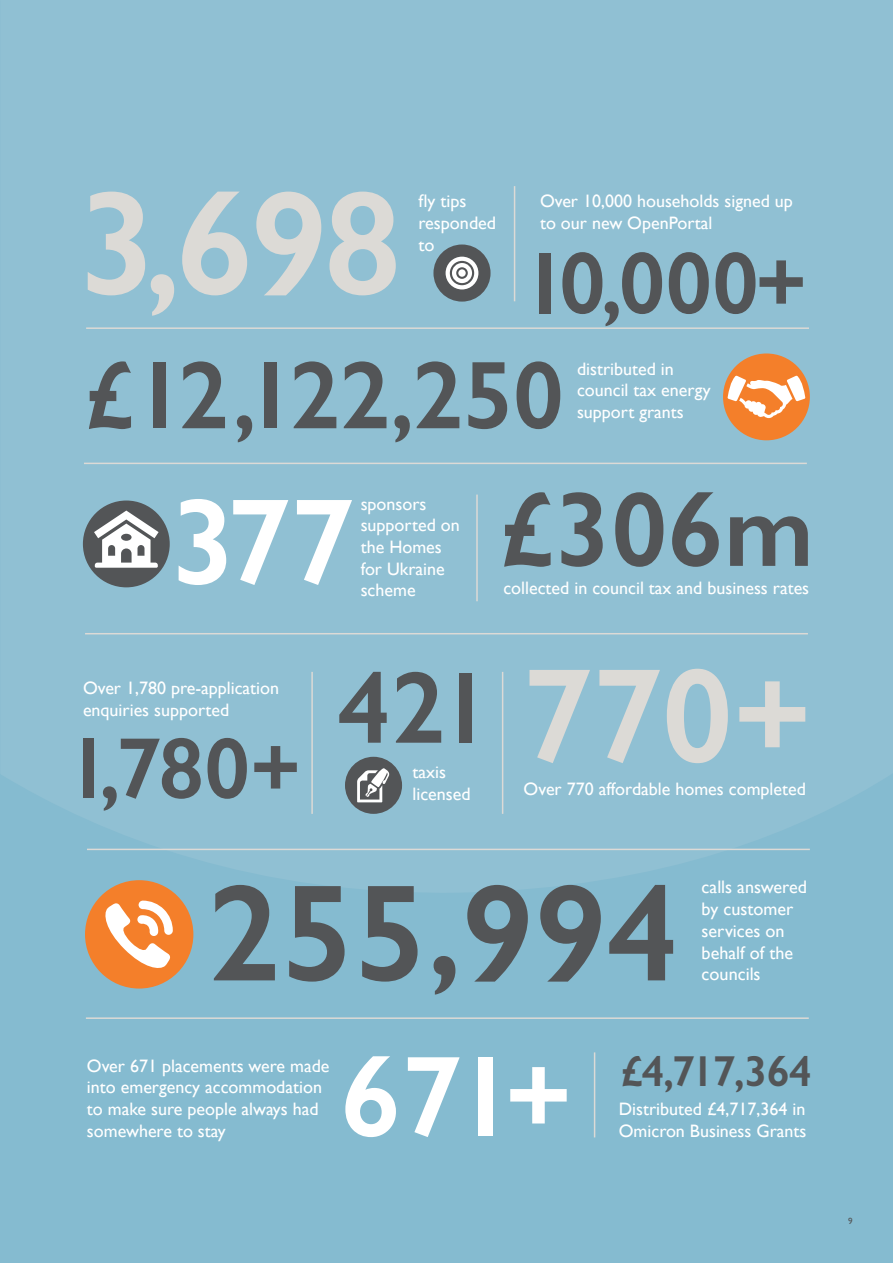
<style>
.page{position:relative;width:893px;height:1263px;background:#90c0d3}
.page>*{position:absolute;margin:0;border:0;box-sizing:border-box;transform-origin:0 0}
.t1{font:600 148.35px "Gill Sans";color:#dcdad6}
.t2{font:600 138.15px "Gill Sans";color:#535557}
.t3{font:600 135px "Gill Sans";color:#dcdad6}
.t4{font:600 123px "Gill Sans";color:#fff}
.t5{font:600 115.5px "Gill Sans";color:#fff}
.t6{font:600 106.5px "Gill Sans";color:#535557}
.t7{font:600 102.6px "Gill Sans";color:#535557}
.t8{font:600 96.75px "Gill Sans";letter-spacing:-.01em;color:#535557}
.t9{font:600 88.5px "Gill Sans";color:#535557}
.t10{font:600 87px "Gill Sans";color:#535557}
.t11{font:600 43.5px "Gill Sans";letter-spacing:-.03em;color:#535557}
.t12{font:18.15px/21.8px "Gill Sans";color:#fff}
.t13{font:18px/21.6px "Gill Sans";color:#fff}
.t14{font:9px "Gill Sans";color:#535557}
</style>
<div class="page">
<svg style="left:0;top:773px;width:893px;height:490px;fill:#85bbd0"></svg>
<hr style="left:86px;top:327px;width:723px;height:2px;background:#dcdad6">
<hr style="left:84px;top:463px;width:723px;height:1px;background:#dcdad6">
<hr style="left:85px;top:633px;width:723px;height:1px;background:#dcdad6">
<div style="left:433px;top:244px;width:58px;height:58px;background:#535557;border-radius:50%"></div>
<svg style="left:446px;top:257px;width:32px;height:32px"></svg>
<div style="left:458px;top:269px;width:8px;height:8px;background:#fff;border-radius:50%"></div>
<hr style="left:476px;top:495px;width:2px;height:106px;background:#dcdad6">
<hr style="left:514px;top:186px;width:1px;height:115px;background:#dcdad6">
<hr style="left:87px;top:849px;width:723px;height:1px;background:#dcdad6">
<hr style="left:86px;top:1017px;width:723px;height:2px;background:#dcdad6">
<div style="left:85px;top:880px;width:108px;height:108px;background:#f47f2a;border-radius:50%"></div>
<svg style="left:105px;top:900px;width:68px;height:68px"></svg>
<hr style="left:594px;top:1052px;width:1px;height:85px;background:#dcdad6">
<div style="left:83px;top:500px;width:87px;height:87px;background:#535557;border-radius:50%"></div>
<svg style="left:94px;top:510px;width:65px;height:58px"></svg>
<hr style="left:311px;top:672px;width:2px;height:142px;background:#dcdad6">
<div style="left:345px;top:757px;width:57px;height:57px;background:#535557;border-radius:50%"></div>
<svg style="left:357px;top:768px;width:33px;height:34px"></svg>
<hr style="left:502px;top:672px;width:1px;height:142px;background:#dcdad6">
<div style="left:723px;top:353px;width:87px;height:87px;background:#f47f2a;border-radius:50%"></div>
<svg style="left:727px;top:376px;width:78px;height:42px"></svg>
<h1 class="t1" style="left:79px;top:154px;width:325px">3,698</h1>
<p class="t12" style="left:418px;top:190px;width:79px">fly tips responded to</p>
<p class="t13" style="left:540px;top:190px;width:254px">Over 10,000 households signed up to our new OpenPortal</p>
<h3 class="t9" style="left:522px;top:230px;width:286px">10,000+</h3>
<p class="t13" style="left:577px;top:358px;width:135px">distributed in council tax energy</p>
<h3 class="t8" style="left:84px;top:337px;width:481px">£12,122,250</h3>
<p class="t13" style="left:577px;top:401px;width:108px">support grants</p>
<h3 class="t4" style="left:171px;top:468px;width:185px">377</h3>
<p class="t13" style="left:361px;top:493px;width:101px">sponsors supported on the Homes for Ukraine scheme</p>
<p class="t13" style="left:83px;top:677px;width:198px">Over 1,780 pre-application enquiries supported</p>
<h3 class="t10" style="left:66px;top:716px;width:237px">1,780+</h3>
<h3 class="t7" style="left:338px;top:646px;width:157px">421</h3>
<p class="t13" style="left:412px;top:761px;width:60px">taxis licensed</p>
<h3 class="t6" style="left:499px;top:465px;width:317px">£306m</h3>
<p class="t13" style="left:503px;top:577px;width:307px">collected in council tax and business rates</p>
<h3 class="t3" style="left:522px;top:635px;width:291px">770+</h3>
<p class="t13" style="left:524px;top:778px;width:284px">Over 770 affordable homes completed</p>
<h2 class="t2" style="left:208px;top:850px;width:473px">255,994</h2>
<p class="t12" style="left:702px;top:876px;width:107px">calls answered by customer services on behalf of the councils</p>
<p class="t13" style="left:87px;top:1055px;width:244px">Over 671 placements were made into emergency accommodation to make sure people always had somewhere to stay</p>
<h3 class="t5" style="left:340px;top:1027px;width:233px">671+</h3>
<h3 class="t11" style="left:621px;top:1044px;width:193px">£4,717,364</h3>
<p class="t13" style="left:619px;top:1098px;width:189px">Distributed £4,717,364 in<br>Omicron Business Grants</p>
<p class="t14" style="left:848px;top:1215px;width:6px">9</p>
</div>
